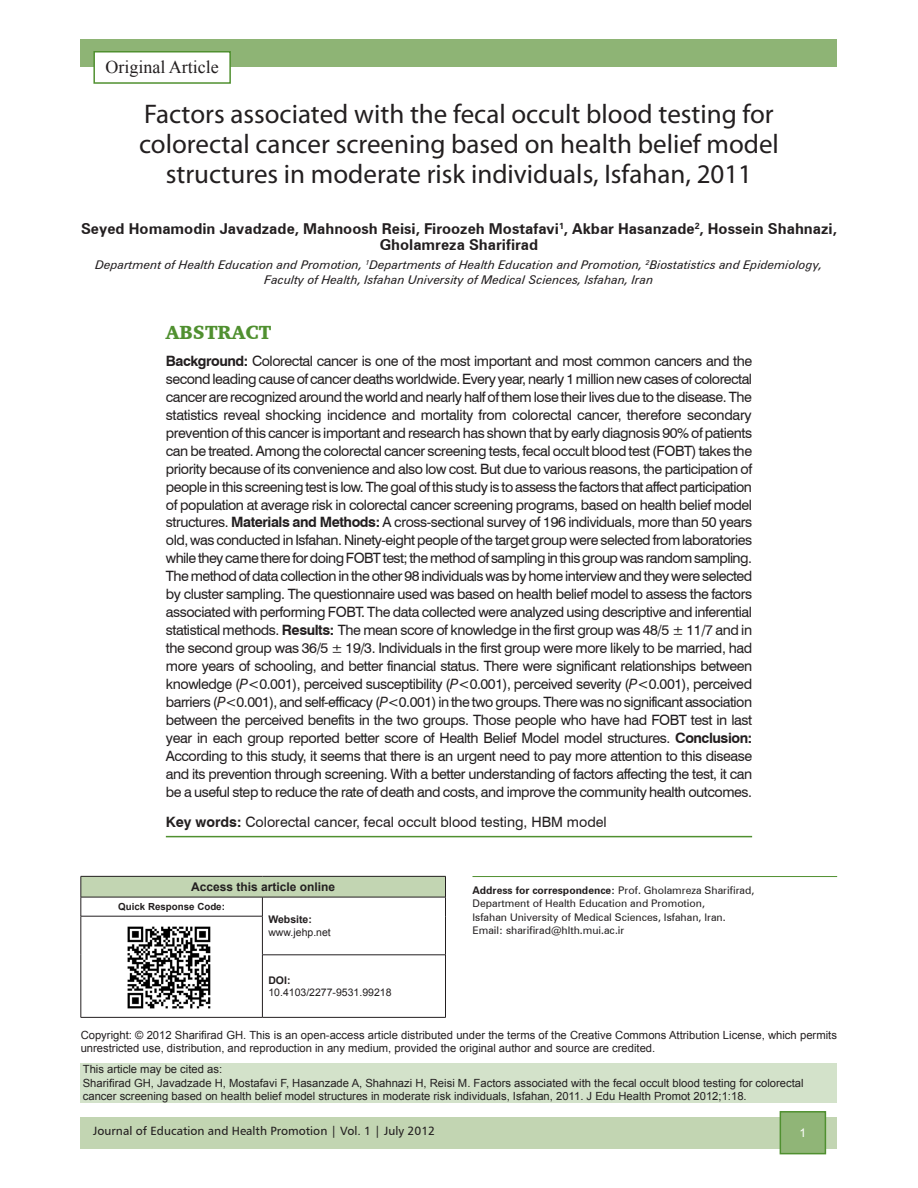
<style>
.page{position:relative;width:918px;height:1188px;background:#fff}
.page>*{position:absolute;margin:0;border:0;box-sizing:border-box;transform-origin:0 0}
.t1{font:27px/30px "Myriad Pro";color:#231f20;text-align:center}
.t2{font:900 19.5px "Charter BT";color:#509030}
.t3{font:18px "Times New Roman";color:#231f20}
.t4{font:700 15px/16.5px "Zurich BT";color:#231f20;text-align:center}
.t5{font:14.25px/18px "Swiss 721 BT";letter-spacing:-.03em;color:#231f20;text-align:justify}
.t6{font:14.25px "Swiss 721 BT";color:#231f20}
.t7{font:italic 12px/15px "Zurich BT";color:#231f20;text-align:center}
.t8{font:12px "Humanist 777 BT Roman B";color:#231f20}
.t9{font:700 12px "Arial";color:#231f20}
.t10{font:12px "Arial";color:#fff}
.t11{font:11.25px/13.5px "Arial";color:#231f20}
.t12{font:10.5px/13.5px "Zurich BT";color:#231f20}
.t13{font:10.5px "Arial";color:#231f20}
.t14{font:700 10.5px "Arial";color:#231f20}
.t15{font:700 9.75px "Arial";color:#231f20}
.s1{font-weight:700}
.s2{font-style:italic}
</style>
<div class="page">
<div style="left:81px;top:39px;width:756px;height:28px;background:#8eb475"></div>
<div style="left:81px;top:1117px;width:756px;height:31px;background:#c2d5b2"></div>
<div style="left:780px;top:1111px;width:46px;height:43px;background:#90b577;border:2px solid #509030"></div>
<hr style="left:472px;top:876px;width:365px;height:1px;background:#509030">
<hr style="left:166px;top:836px;width:586px;height:1px;background:#509030">
<div style="left:81px;top:876px;width:365px;height:21px;background:#c2d5b2"></div>
<hr style="left:81px;top:876px;width:181px;height:1px;background:#231f20">
<hr style="left:262px;top:876px;width:184px;height:1px;background:#231f20">
<hr style="left:81px;top:897px;width:181px;height:1px;background:#231f20">
<svg style="left:81px;top:877px;width:1px;height:39px"></svg>
<hr style="left:262px;top:897px;width:184px;height:1px;background:#231f20">
<svg style="left:445px;top:877px;width:1px;height:39px"></svg>
<hr style="left:445px;top:916px;width:1px;height:39px;background:#231f20">
<hr style="left:81px;top:916px;width:182px;height:1px;background:#231f20">
<hr style="left:81px;top:916px;width:1px;height:39px;background:#231f20">
<hr style="left:81px;top:955px;width:1px;height:62px;background:#231f20">
<hr style="left:445px;top:955px;width:1px;height:62px;background:#231f20">
<hr style="left:262px;top:1017px;width:184px;height:1px;background:#231f20">
<svg style="left:262px;top:897px;width:1px;height:19px"></svg>
<hr style="left:262px;top:916px;width:1px;height:39px;background:#231f20">
<hr style="left:262px;top:955px;width:1px;height:62px;background:#231f20">
<hr style="left:81px;top:1017px;width:181px;height:1px;background:#231f20">
<hr style="left:262px;top:955px;width:184px;height:1px;background:#231f20">
<img style="left:127px;top:926px;width:84px;height:83px">
<div style="left:94px;top:52px;width:136px;height:31px;background:#fff"></div>
<div style="left:93px;top:51px;width:138px;height:33px;border:2px solid #509030"></div>
<div style="left:81px;top:1063px;width:756px;height:39px;background:#d3e2ca"></div>
<p class="t3" style="left:105px;top:55px;width:115px">Original Article</p>
<h1 class="t1" style="left:139px;top:99px;width:641px">Factors associated with the fecal occult blood testing for colorectal cancer screening based on health belief model structures in moderate risk individuals, Isfahan, 2011</h1>
<p class="t4" style="left:81px;top:220px;width:757px">Seyed Homamodin Javadzade, Mahnoosh Reisi, Firoozeh Mostafavi<sup>1</sup>, Akbar Hasanzade<sup>2</sup>, Hossein Shahnazi,<br>Gholamreza Sharifirad</p>
<p class="t7" style="left:95px;top:257px;width:729px">Department of Health Education and Promotion, <sup>1</sup>Departments of Health Education and Promotion, <sup>2</sup>Biostatistics and Epidemiology,<br>Faculty of Health, Isfahan University of Medical Sciences, Isfahan, Iran</p>
<h2 class="t2" style="left:166px;top:320px;width:107px">ABSTRACT</h2>
<p class="t5" style="left:166px;top:351px;width:588px"><span class="s1">Background:</span> Colorectal cancer is one of the most important and most common cancers and the second leading cause of cancer deaths worldwide. Every year, nearly 1 million new cases of colorectal cancer are recognized around the world and nearly half of them lose their lives due to the disease. The statistics reveal shocking incidence and mortality from colorectal cancer, therefore secondary prevention of this cancer is important and research has shown that by early diagnosis 90% of patients can be treated. Among the colorectal cancer screening tests, fecal occult blood test (FOBT) takes the priority because of its convenience and also low cost. But due to various reasons, the participation of people in this screening test is low. The goal of this study is to assess the factors that affect participation of population at average risk in colorectal cancer screening programs, based on health belief model structures. <span class="s1">Materials and Methods:</span> A cross‑sectional survey of 196 individuals, more than 50 years old, was conducted in Isfahan. Ninety‑eight people of the target group were selected from laboratories while they came there for doing FOBT test; the method of sampling in this group was random sampling.<br>The method of data collection in the other 98 -individuals was by home interview and they were selected by cluster sampling. The questionnaire used was based on health belief model to assess the factors associated with performing FOBT. The data collected were analyzed using descriptive and inferential statistical methods. <span class="s1">Results:</span> The mean score of knowledge in the first group was 48/5 ± 11/7 and in the second group was 36/5 ± 19/3. Individuals in the first group were more likely to be married, had more years of schooling, and better financial status. There were significant relationships between knowledge (<span class="s2">P</span>&lt;0.001), perceived susceptibility (<span class="s2">P</span>&lt;0.001), perceived severity (<span class="s2">P</span>&lt;0.001), perceived barriers (<span class="s2">P</span>&lt;0.001), and self‑efficacy (<span class="s2">P</span>&lt;0.001) in the two groups. There was no significant association between the perceived benefits in the two groups. Those people who have had FOBT test in last year in each group reported better score of Health Belief Model model structures. <span class="s1">Conclusion:<br></span>According to this study, it seems that there is an urgent need to pay more attention to this disease and its prevention through screening. With a better understanding of factors affecting the test, it can be a useful step to reduce the rate of death and costs, and -improve the community health outcomes.</p>
<p class="t6" style="left:166px;top:814px;width:442px"><span class="s1">Key words:</span> Colorectal cancer, fecal occult blood testing, HBM model</p>
<p class="t9" style="left:191px;top:879px;width:146px">Access this article online</p>
<p class="t15" style="left:118px;top:900px;width:108px">Quick Response Code:</p>
<p class="t14" style="left:268px;top:913px;width:45px">Website:</p>
<p class="t13" style="left:268px;top:926px;width:64px">www.jehp.net</p>
<p class="t14" style="left:268px;top:973px;width:24px">DOI:</p>
<p class="t13" style="left:268px;top:986px;width:125px">10.4103/2277-9531.99218</p>
<p class="t12" style="left:472px;top:883px;width:283px"><span class="s1">Address for correspondence:</span> Prof. Gholamreza Sharifirad, Department of Health Education and Promotion,<br>Isfahan University of Medical Sciences, Isfahan, Iran.<br>Email: sharifirad@hlth.mui.ac.ir</p>
<p class="t11" style="left:81px;top:1028px;width:758px">Copyright: © 2012 Sharifirad GH. This is an open-access article distributed under the terms of the Creative Commons Attribution License, which permits unrestricted use, distribution, and reproduction in any medium, provided the original author and source are credited.</p>
<p class="t11" style="left:83px;top:1063px;width:722px">This article may be cited as:<br>Sharifirad GH, Javadzade H, Mostafavi F, Hasanzade A, Shahnazi H, Reisi M. Factors associated with the fecal occult blood testing for colorectal cancer screening based on health belief model structures in moderate risk individuals, Isfahan, 2011. J Edu Health Promot 2012;1:18.</p>
<p class="t8" style="left:93px;top:1123px;width:343px">Journal of Education and Health Promotion | Vol. 1 | July 2012</p>
<p class="t10" style="left:800px;top:1125px;width:8px">1</p>
</div>
